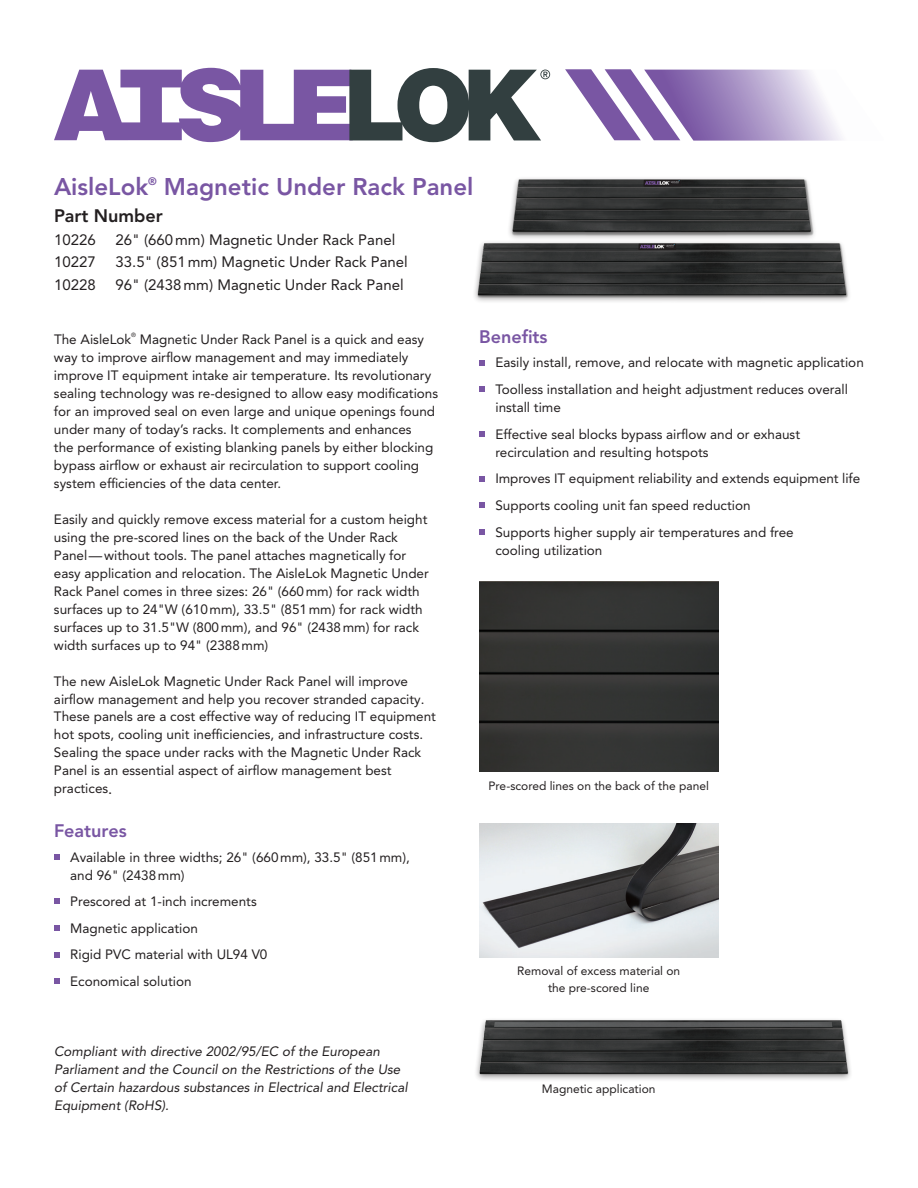
<style>
.page{position:relative;width:918px;height:1188px;background:#fff}
.page>*{position:absolute;margin:0;border:0;box-sizing:border-box;transform-origin:0 0}
.t1{font:800 24px "Avenir LT Pro";color:#7956a3}
.t2{font:800 18px "Avenir LT Pro";color:#7956a3}
.t3{font:800 18px "Avenir LT Pro";color:#231f20}
.t4{font:15px "Avenir LT Pro";color:#231f20}
.t5{font:13.5px/18px "Avenir LT Pro";color:#231f20}
.t6{font:italic 13.5px/18px "Avenir LT Pro";color:#231f20}
.t7{font:12px/16.5px "Avenir LT Pro";color:#231f20;text-align:center}
.t8{font:800 10.8px "Avenir LT Pro";color:#7956a3}
.s1{font-size:15px}
</style>
<div class="page">
<svg style="left:565px;top:69px;width:277px;height:72px"></svg>
<svg style="left:54px;top:854px;width:5px;height:5px"></svg>
<svg style="left:54px;top:899px;width:5px;height:5px"></svg>
<svg style="left:54px;top:925px;width:5px;height:6px"></svg>
<svg style="left:54px;top:952px;width:5px;height:5px"></svg>
<svg style="left:54px;top:979px;width:5px;height:5px"></svg>
<svg style="left:479px;top:360px;width:5px;height:5px"></svg>
<svg style="left:479px;top:387px;width:5px;height:5px"></svg>
<svg style="left:479px;top:431px;width:5px;height:5px"></svg>
<svg style="left:479px;top:476px;width:5px;height:5px"></svg>
<svg style="left:479px;top:503px;width:5px;height:5px"></svg>
<svg style="left:479px;top:529px;width:5px;height:5px"></svg>
<svg style="left:54px;top:68px;width:496px;height:74px"></svg>
<img style="left:474px;top:178px;width:375px;height:124px">
<div style="left:474px;top:1018px;width:380px;height:64px;background:#f1f0f1"></div>
<img style="left:475px;top:1018px;width:379px;height:60px">
<img style="left:479px;top:582px;width:239px;height:190px">
<img style="left:479px;top:824px;width:239px;height:133px">
<h1 class="t1" style="left:54px;top:173px;width:96px">AisleLok</h1>
<p class="t8" style="left:148px;top:175px;width:10px">®</p>
<h1 class="t1" style="left:164px;top:173px;width:311px">Magnetic Under Rack Panel</h1>
<h2 class="t3" style="left:54px;top:206px;width:110px">Part Number</h2>
<p class="t4" style="left:54px;top:231px;width:43px">10226</p>
<p class="t4" style="left:116px;top:231px;width:281px">26" (660mm) Magnetic Under Rack Panel</p>
<p class="t4" style="left:54px;top:253px;width:43px">10227</p>
<p class="t4" style="left:116px;top:253px;width:294px">33.5" (851mm) Magnetic Under Rack Panel</p>
<p class="t4" style="left:54px;top:276px;width:43px">10228</p>
<p class="t4" style="left:116px;top:276px;width:290px">96" (2438mm) Magnetic Under Rack Panel</p>
<p class="t5" style="left:54px;top:330px;width:386px">The AisleLok<sup>®</sup> Magnetic Under Rack Panel is a quick and easy way to improve airflow management and may immediately improve IT equipment intake air temperature. Its revolutionary sealing technology was re-designed to allow easy modifications for an improved seal on even large and unique openings found under many of today’s racks. It complements and enhances<br>the performance of existing blanking panels by either blocking bypass airflow or exhaust air recirculation to support cooling system efficiencies of the data center.</p>
<p class="t5" style="left:54px;top:510px;width:376px">Easily and quickly remove excess material for a custom height using the pre-scored lines on the back of the Under Rack Panel—without tools. The panel attaches magnetically for easy application and relocation. The AisleLok Magnetic Under Rack Panel comes in three sizes: 26" (660mm) for rack width surfaces up to 24"W (610mm), 33.5" (851mm) for rack width surfaces up to 31.5"W (800mm), and 96" (2438mm) for rack width surfaces up to 94" (2388mm)</p>
<p class="t5" style="left:54px;top:672px;width:383px">The new AisleLok Magnetic Under Rack Panel will improve airflow management and help you recover stranded capacity.<br>These panels are a cost effective way of reducing IT equipment hot spots, cooling unit inefficiencies, and infrastructure costs.<br>Sealing the space under racks with the Magnetic Under Rack Panel is an essential aspect of airflow management best practices<span class="s1">.</span></p>
<h2 class="t2" style="left:54px;top:820px;width:74px">Features</h2>
<p class="t5" style="left:70px;top:848px;width:341px">Available in three widths; 26" (660mm), 33.5" (851mm), and 96" (2438mm)</p>
<p class="t5" style="left:70px;top:888px;width:199px;line-height:26.7px">Prescored at 1-inch increments<br>Magnetic application<br>Rigid PVC material with UL94 V0<br>Economical solution</p>
<h2 class="t2" style="left:479px;top:326px;width:70px">Benefits</h2>
<p class="t5" style="left:495px;top:349px;width:370px;line-height:26.7px">Easily install, remove, and relocate with magnetic application<br>Toolless installation and height adjustment reduces overall</p>
<p class="t5" style="left:495px;top:394px;width:306px;line-height:26.7px">install time<br>Effective seal blocks bypass airflow and or exhaust</p>
<p class="t5" style="left:495px;top:439px;width:366px;line-height:26.7px">recirculation and resulting hotspots<br>Improves IT equipment reliability and extends equipment life Supports cooling unit fan speed reduction<br>Supports higher supply air temperatures and free</p>
<p class="t5" style="left:495px;top:541px;width:109px">cooling utilization</p>
<p class="t7" style="left:489px;top:777px;width:222px">Pre-scored lines on the back of the panel</p>
<p class="t7" style="left:517px;top:963px;width:165px">Removal of excess material on the pre-scored line</p>
<p class="t6" style="left:54px;top:1042px;width:355px">Compliant with directive 2002/95/EC of the European Parliament and the Council on the Restrictions of the Use of Certain hazardous substances in Electrical and Electrical Equipment (RoHS).</p>
<p class="t7" style="left:542px;top:1081px;width:115px">Magnetic application</p>
</div>
